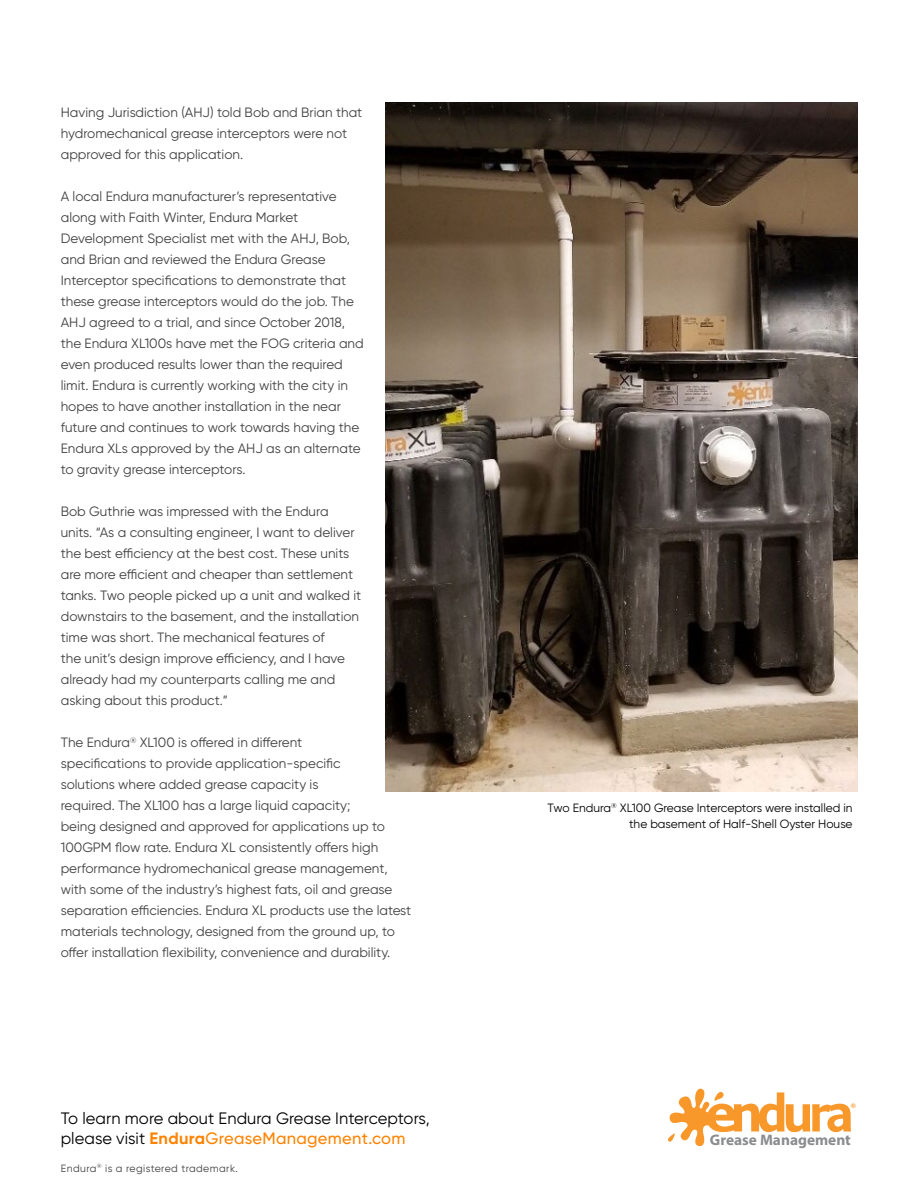
<style>
.page{position:relative;width:918px;height:1188px;background:#fff}
.page>*{position:absolute;margin:0;border:0;box-sizing:border-box;transform-origin:0 0}
.t1{font:16.5px/19.8px "Gilroy";letter-spacing:.005em;color:#000}
.t2{font:700 15.3px "Myriad Pro";color:#8a8c8e}
.t3{font:13.5px/21px "Gilroy";color:#414042}
.t4{font:12px/16.5px "Gilroy";color:#000;text-align:right}
.t5{font:10.5px "Gilroy";letter-spacing:.04em;color:#414042}
.t6{font:500 6.6px "Franklin Gothic";color:#f8972a}
.s1{font-weight:700;color:#ff8300}
.s2{font-weight:500;color:#ff8300}
</style>
<div class="page">
<img style="left:386px;top:103px;width:471px;height:689px">
<svg style="left:668px;top:1089px;width:183px;height:57px"></svg>
<p class="t3" style="left:61px;top:102px;width:303px">Having Jurisdiction (AHJ) told Bob and Brian that hydromechanical grease interceptors were not approved for this application.</p>
<p class="t3" style="left:61px;top:186px;width:305px">A local Endura manufacturer’s representative along with Faith Winter, Endura Market Development Specialist met with the AHJ, Bob, and Brian and reviewed the Endura Grease Interceptor specifications to demonstrate that these grease interceptors would do the job. The AHJ agreed to a trial, and since October 2018, the Endura XL100s have met the FOG criteria and even produced results lower than the required limit. Endura is currently working with the city in hopes to have another installation in the near future and continues to work towards having the Endura XLs approved by the AHJ as an alternate to gravity grease interceptors.</p>
<p class="t3" style="left:61px;top:501px;width:302px">Bob Guthrie was impressed with the Endura units. “As a consulting engineer, I want to deliver the best efficiency at the best cost. These units are more efficient and cheaper than settlement tanks. Two people picked up a unit and walked it downstairs to the basement, and the installation time was short. The mechanical features of<br>the unit’s design improve efficiency, and I have already had my counterparts calling me and asking about this product.”</p>
<p class="t3" style="left:61px;top:732px;width:352px">The Endura<sup>®</sup> XL100 is offered in different<br>specifications to provide application-specific<br>solutions where added grease capacity is<br>required. The XL100 has a large liquid capacity;<br>being designed and approved for applications up to 100GPM flow rate. Endura XL consistently offers high performance hydromechanical grease management, with some of the industry’s highest fats, oil and grease separation efficiencies. Endura XL products use the latest materials technology, designed from the ground up, to offer installation flexibility, convenience and durability.</p>
<p class="t1" style="left:61px;top:1108px;width:371px">To learn more about Endura Grease Interceptors, please visit <span class="s1">Endura</span><span class="s2">GreaseManagement.com</span></p>
<p class="t5" style="left:61px;top:1162px;width:179px">Endura<sup>®</sup> is a registered trademark.</p>
<p class="t4" style="left:548px;top:799px;width:306px">Two Endura<sup>®</sup> XL100 Grease Interceptors were installed in the basement of Half-Shell Oyster House</p>
<p class="t6" style="left:851px;top:1102px;width:7px">®</p>
<p class="t2" style="left:710px;top:1130px;width:142px">Grease Management</p>
</div>
